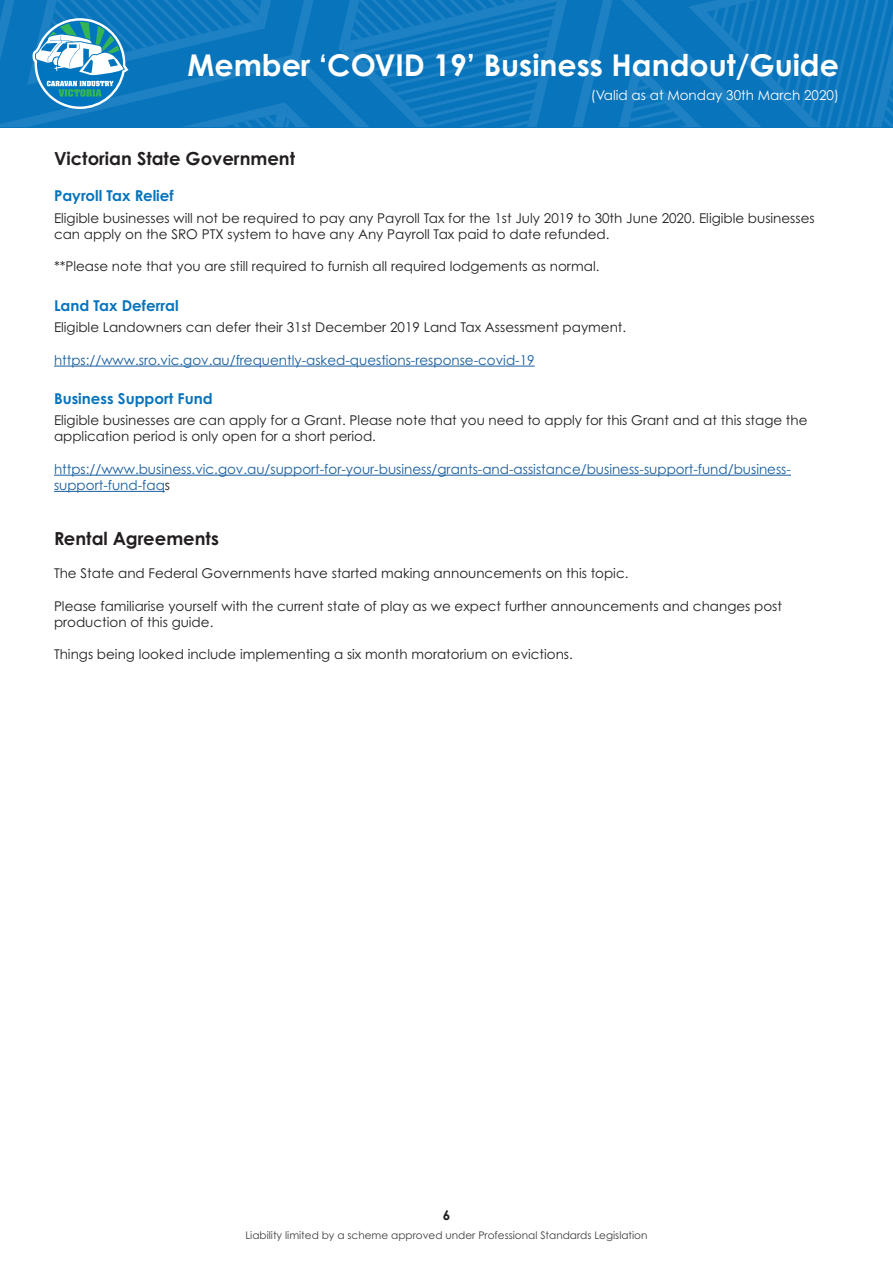
<style>
.page{position:relative;width:893px;height:1263px;background:#fff}
.page>*{position:absolute;margin:0;border:0;box-sizing:border-box;transform-origin:0 0}
.t1{font:700 30px "Century Gothic Pro";color:#fff}
.t2{font:700 18px "Century Gothic Pro";color:#231f20}
.t3{font:700 15px "Century Gothic Pro";color:#0774bc}
.t4{font:13.5px/16.2px "Century Gothic Pro";color:#231f20}
.t5{font:13.5px/16.2px "Century Gothic Pro";color:#175d9e}
.t6{font:13.5px "Century Gothic Pro";color:#fff}
.t7{font:700 13.5px "Century Gothic Pro";color:#231f20}
.t8{font:10.5px "Century Gothic Pro";color:#3e3e3f}
.s1{color:#231f20}
</style>
<div class="page">
<svg style="left:573px;top:0;width:320px;height:128px;background:#0d77be"></svg>
<svg style="left:0;top:0;width:567px;height:127px;background:#167dbf"></svg>
<hr style="left:54px;top:366px;width:481px;height:1px;background:#175d9e">
<hr style="left:54px;top:475px;width:737px;height:1px;background:#175d9e">
<hr style="left:54px;top:491px;width:111px;height:1px;background:#175d9e">
<p class="t1" style="left:187px;top:47px;width:653px">Member ‘COVID 19’ Business Handout/Guide</p>
<p class="t6" style="left:591px;top:87px;width:250px">(Valid as at Monday 30th March 2020)</p>
<p class="t2" style="left:54px;top:148px;width:243px">Victorian State Government</p>
<p class="t3" style="left:54px;top:186px;width:121px">Payroll Tax Relief</p>
<p class="t4" style="left:54px;top:209px;width:762px">Eligible businesses will not be required to pay any Payroll Tax for the 1st July 2019 to 30th June 2020. Eligible businesses can apply on the SRO PTX system to have any Any Payroll Tax paid to date refunded.</p>
<p class="t4" style="left:54px;top:258px;width:547px">**Please note that you are still required to furnish all required lodgements as normal.</p>
<p class="t3" style="left:54px;top:296px;width:126px">Land Tax Deferral</p>
<p class="t4" style="left:54px;top:319px;width:574px">Eligible Landowners can defer their 31st December 2019 Land Tax Assessment payment.</p>
<p class="t5" style="left:54px;top:352px;width:482px">https://www.sro.vic.gov.au/frequently-asked-questions-response-covid-19</p>
<p class="t3" style="left:54px;top:389px;width:160px">Business Support Fund</p>
<p class="t4" style="left:54px;top:412px;width:755px">Eligible businesses are can apply for a Grant. Please note that you need to apply for this Grant and at this stage the application period is only open for a short period.</p>
<p class="t5" style="left:54px;top:461px;width:738px">https://www.business.vic.gov.au/support-for-your-business/grants-and-assistance/business-support-fund/business&shy;support-fund-faq<span class="s1">s</span></p>
<p class="t2" style="left:54px;top:527px;width:166px">Rental Agreements</p>
<p class="t4" style="left:54px;top:565px;width:576px">The State and Federal Governments have started making announcements on this topic.</p>
<p class="t4" style="left:54px;top:598px;width:730px">Please familiarise yourself with the current state of play as we expect further announcements and changes post production of this guide.</p>
<p class="t4" style="left:54px;top:646px;width:520px">Things being looked include implementing a six month moratorium on evictions.</p>
<p class="t7" style="left:443px;top:1207px;width:9px">6</p>
<p class="t8" style="left:245px;top:1228px;width:404px">Liability limited by a scheme approved under Professional Standards Legislation</p>
</div>
